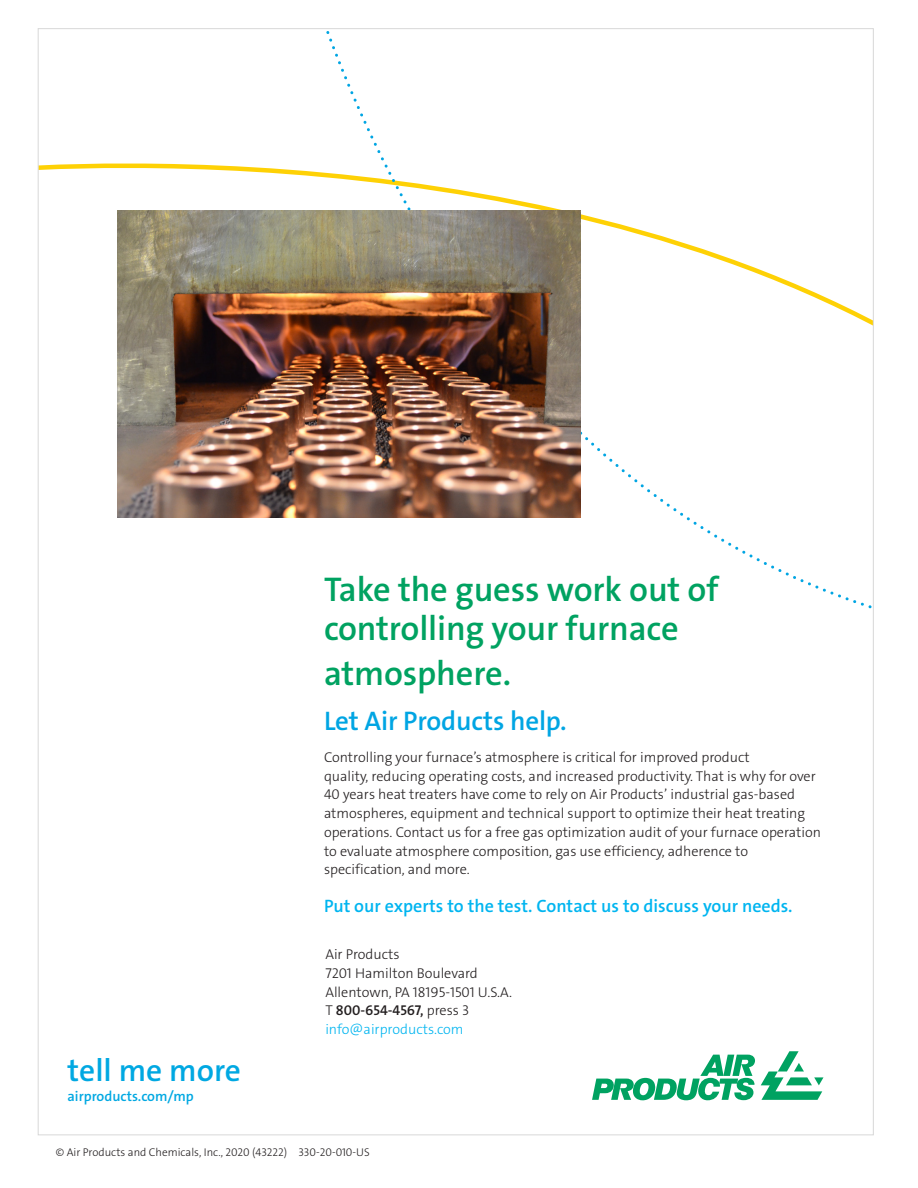
<style>
.page{position:relative;width:918px;height:1188px;background:#fff}
.page>*{position:absolute;margin:0;border:0;box-sizing:border-box;transform-origin:0 0}
.t1{font:600 34.5px/39px "The Sans LF";letter-spacing:-.005em;color:#00a261}
.t2{font:600 31.5px "The Sans LF";color:#00a8e2}
.t3{font:600 27px "The Sans LF";letter-spacing:-.005em;color:#00a5e3}
.t4{font:600 18px "The Sans LF";color:#00b5f0}
.t5{font:300 14.25px/18.8px "The Sans LF";color:#231f20}
.t6{font:300 14.25px/18.8px "The Sans LF";color:#00b5f0}
.t7{font:600 14.25px "The Sans LF";color:#00a8e2}
.Copyright{font:300 11.25px "The Sans LF";color:#231f20}
.s1{color:#231f20}
.s2{font-weight:600;color:#231f20}
</style>
<div class="page">
<svg style="left:40px;top:163px;width:193px;height:217px"></svg>
<svg style="left:233px;top:31px;width:639px;height:578px"></svg>
<svg style="left:761px;top:1051px;width:63px;height:49px"></svg>
<svg style="left:592px;top:1055px;width:163px;height:45px"></svg>
<img style="left:118px;top:211px;width:462px;height:306px">
<p class="t2" style="left:68px;top:1050px;width:175px">tell me more</p>
<p class="t7" style="left:68px;top:1087px;width:128px">airproducts.com/mp</p>
<p class="t1" style="left:324px;top:570px;width:396px">Take the guess work out of controlling your furnace</p>
<p class="t1" style="left:324px;top:654px;width:188px">atmosphere.</p>
<p class="t3" style="left:324px;top:703px;width:244px">Let Air Products help.</p>
<p class="t5" style="left:324px;top:748px;width:498px">Controlling your furnace’s atmosphere is critical for improved product<br>quality, reducing operating costs, and increased productivity. That is why for over 40 years heat treaters have come to rely on Air Products’ industrial gas-based atmospheres, equipment and technical support to optimize their heat treating operations. Contact us for a free gas optimization audit of your furnace operation to evaluate atmosphere composition, gas use efficiency, adherence to specification, and more.</p>
<p class="t4" style="left:324px;top:894px;width:470px">Put our experts to the test. Contact us to discuss your needs.</p>
<p class="t5" style="left:325px;top:945px;width:76px">Air Products</p>
<p class="t5" style="left:325px;top:964px;width:154px">7201 Hamilton Boulevard</p>
<p class="t5" style="left:325px;top:982px;width:188px">Allentown, PA 18195-1501 U.S.A.</p>
<p class="t6" style="left:325px;top:1001px;width:145px"><span class="s1">T</span> <span class="s2">800-654-4567,</span> <span class="s1">press 3 </span>info@airproducts.com</p>
<p class="Copyright" style="left:56px;top:1145px;width:315px">© Air Products and Chemicals, Inc., 2020 (43222) 330-20-010-US</p>
</div>
